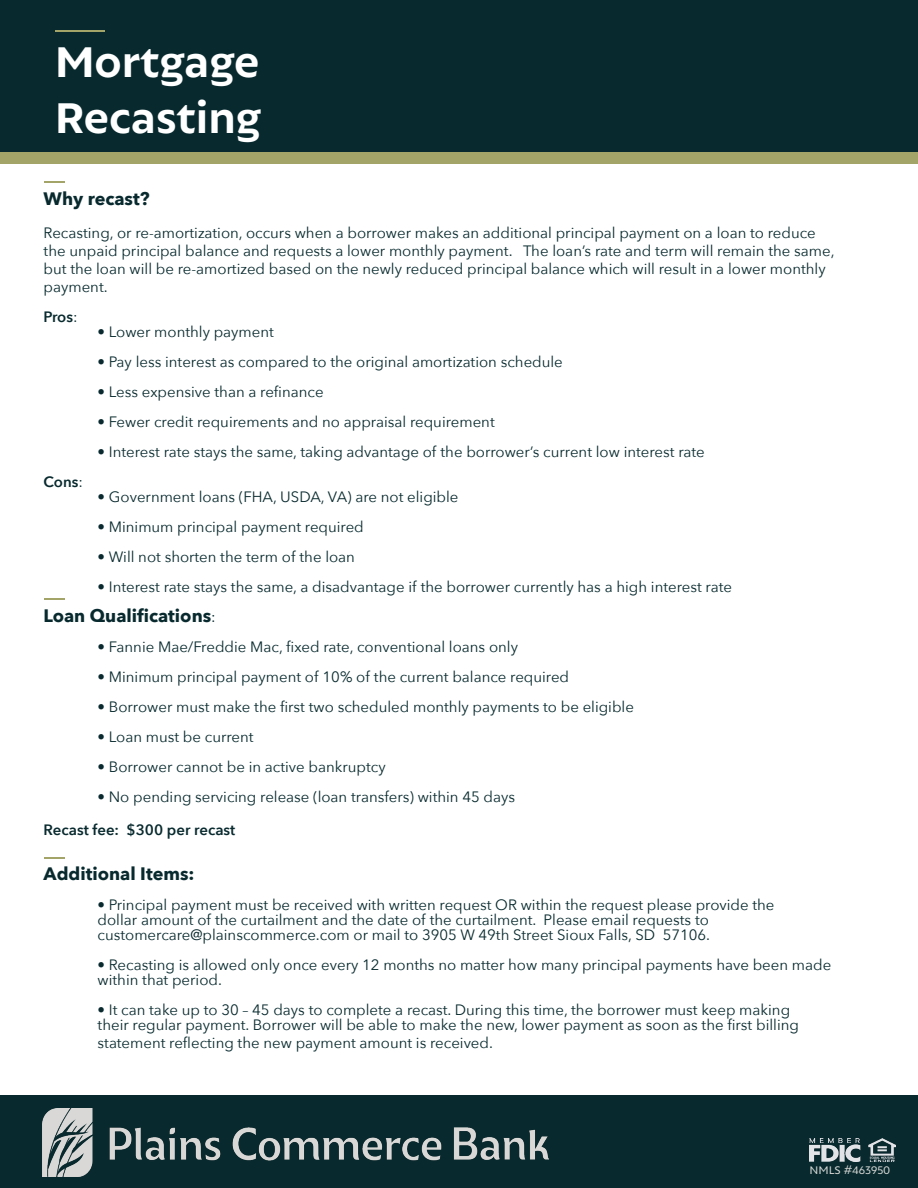
<style>
.page{position:relative;width:918px;height:1188px;background:#fff}
.page>*{position:absolute;margin:0;border:0;box-sizing:border-box;transform-origin:0 0}
.t1{font:700 46.5px "Autor";color:#fff}
.t2{font:700 18px "Avenir Next";color:#082a2e}
.t3{font:15px/15px "Avenir Next";color:#082a2e}
.t4{font:600 15px "Avenir Next";color:#082a2e}
.t5{font:12px "Autor";color:#d9d9d5}
.s1{font-weight:400}
.s2{font-weight:400;font-size:15px}
</style>
<div class="page">
<div style="left:0;top:0;width:918px;height:160px;background:#082a2f"></div>
<div style="left:1px;top:1095px;width:917px;height:93px;background:#082a2f"></div>
<img style="left:809px;top:1139px;width:86px;height:22px">
<img style="left:42px;top:1109px;width:507px;height:67px">
<hr style="left:44px;top:181px;width:21px;height:2px;background:#a3a568">
<svg style="left:44px;top:599px;width:21px;height:1px"></svg>
<hr style="left:44px;top:857px;width:21px;height:2px;background:#a3a568">
<hr style="left:55px;top:30px;width:50px;height:2px;background:#a3a568">
<div style="left:1px;top:152px;width:917px;height:12px;background:#a3a568"></div>
<h1 class="t1" style="left:55px;top:34px;width:206px">Mortgage</h1>
<h1 class="t1" style="left:55px;top:90px;width:208px">Recasting</h1>
<p class="t2" style="left:44px;top:184px;width:108px">Why recast?</p>
<p class="t3" style="left:44px;top:224px;width:793px;line-height:18px">Recasting, or re-amortization, occurs when a borrower makes an additional principal payment on a loan to reduce the unpaid principal balance and requests a lower monthly payment. The loan’s rate and term will remain the same, but the loan will be re-amortized based on the newly reduced principal balance which will result in a lower monthly payment.</p>
<p class="t4" style="left:44px;top:304px;width:35px">Pros<span class="s1">:</span></p>
<p class="t3" style="left:98px;top:324px;width:178px">• Lower monthly payment</p>
<p class="t3" style="left:98px;top:354px;width:467px">• Pay less interest as compared to the original amortization schedule</p>
<p class="t3" style="left:98px;top:384px;width:228px">• Less expensive than a refinance</p>
<p class="t3" style="left:98px;top:414px;width:399px">• Fewer credit requirements and no appraisal requirement</p>
<p class="t3" style="left:98px;top:444px;width:609px">• Interest rate stays the same, taking advantage of the borrower’s current low interest rate</p>
<p class="t4" style="left:44px;top:469px;width:41px">Cons<span class="s1">:</span></p>
<p class="t3" style="left:98px;top:489px;width:362px">• Government loans (FHA, USDA, VA) are not eligible</p>
<p class="t3" style="left:98px;top:519px;width:268px">• Minimum principal payment required</p>
<p class="t3" style="left:98px;top:549px;width:259px">• Will not shorten the term of the loan</p>
<p class="t3" style="left:98px;top:579px;width:636px">• Interest rate stays the same, a disadvantage if the borrower currently has a high interest rate</p>
<p class="t2" style="left:44px;top:601px;width:174px">Loan Qualifications<span class="s2">:</span></p>
<p class="t3" style="left:98px;top:639px;width:422px">• Fannie Mae/Freddie Mac, fixed rate, conventional loans only</p>
<p class="t3" style="left:98px;top:669px;width:473px">• Minimum principal payment of 10% of the current balance required</p>
<p class="t3" style="left:98px;top:699px;width:538px">• Borrower must make the first two scheduled monthly payments to be eligible</p>
<p class="t3" style="left:98px;top:729px;width:158px">• Loan must be current</p>
<p class="t3" style="left:98px;top:759px;width:290px">• Borrower cannot be in active bankruptcy</p>
<p class="t3" style="left:98px;top:789px;width:419px">• No pending servicing release (loan transfers) within 45 days</p>
<p class="t4" style="left:44px;top:817px;width:193px">Recast fee: $300 per recast</p>
<p class="t2" style="left:44px;top:859px;width:152px">Additional Items:</p>
<p class="t3" style="left:98px;top:897px;width:678px">• Principal payment must be received with written request OR within the request please provide the dollar amount of the curtailment and the date of the curtailment. Please email requests to customercare@plainscommerce.com or mail to 3905 W 49th Street Sioux Falls, SD 57106.</p>
<p class="t3" style="left:98px;top:957px;width:735px">• Recasting is allowed only once every 12 months no matter how many principal payments have been made within that period.</p>
<p class="t3" style="left:98px;top:1002px;width:703px">• It can take up to 30 – 45 days to complete a recast. During this time, the borrower must keep making their regular payment. Borrower will be able to make the new, lower payment as soon as the first billing</p>
<p class="t3" style="left:98px;top:1035px;width:397px">statement reflecting the new payment amount is received.</p>
<p class="t5" style="left:809px;top:1163px;width:82px">NMLS #463950</p>
</div>
